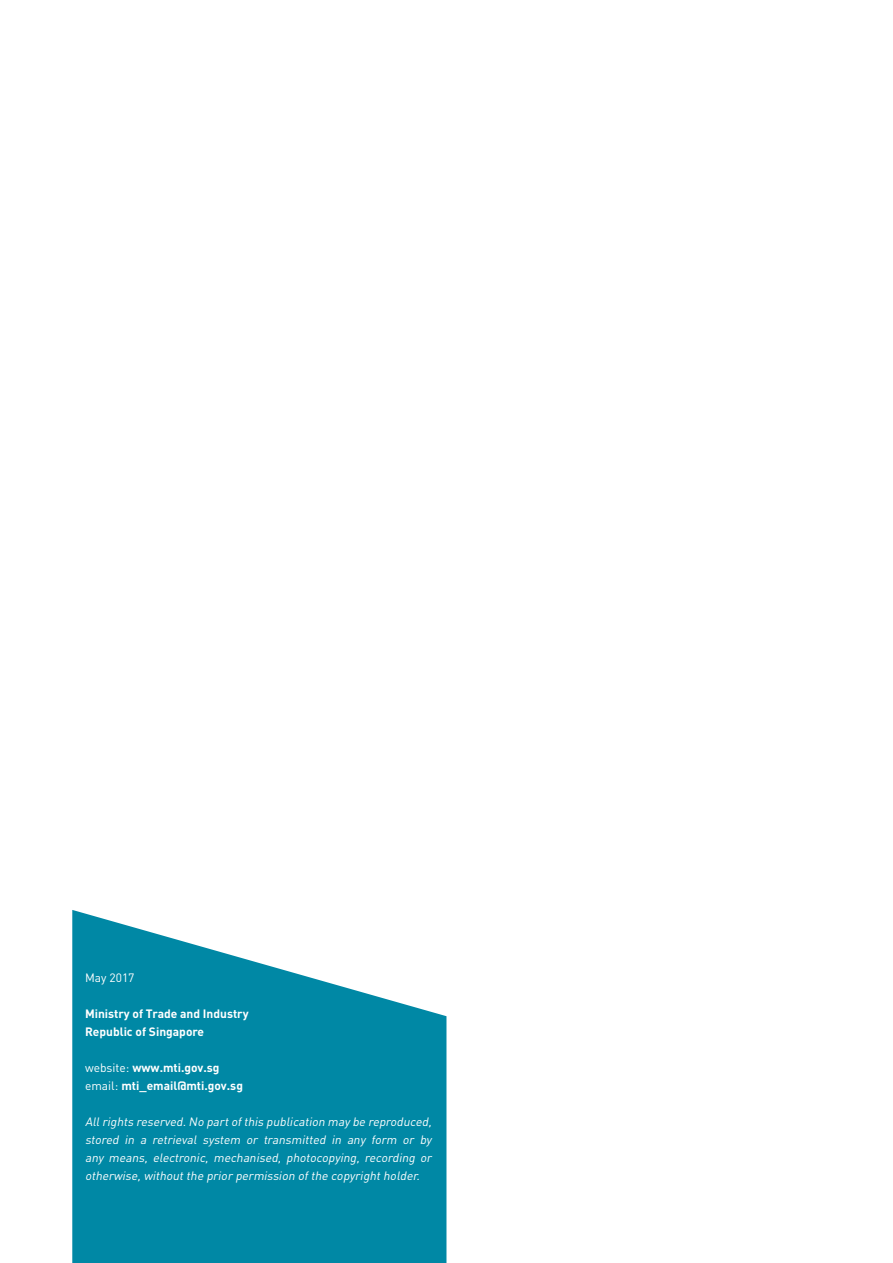
<style>
.page{position:relative;width:893px;height:1263px;background:#fff}
.page>*{position:absolute;margin:0;border:0;box-sizing:border-box;transform-origin:0 0}
.Copyright{font:italic 12px/18px "DIN Pro";color:#fff;text-align:justify}
.Copyright-2{font:700 12px "DIN Pro";color:#fff}
.Copyright-3{font:12px "DIN Pro";color:#fff}
.s1{font-weight:400}
</style>
<div class="page">
<svg style="left:72px;top:910px;width:374px;height:353px;background:#279ab2"></svg>
<p class="Copyright-3" style="left:85px;top:969px;width:51px">May 2017</p>
<p class="Copyright-2" style="left:85px;top:1005px;width:165px">Ministry of Trade and Industry</p>
<p class="Copyright-2" style="left:85px;top:1023px;width:121px">Republic of Singapore</p>
<p class="Copyright-2" style="left:85px;top:1059px;width:136px"><span class="s1">website:</span> www.mti.gov.sg</p>
<p class="Copyright-2" style="left:85px;top:1077px;width:159px"><span class="s1">email:</span> mti_email@mti.gov.sg</p>
<p class="Copyright" style="left:85px;top:1112px;width:351px">Allrights reserved.No partofthis publication may be reproduced, stored in a retrieval system or transmitted in any form or by any means, electronic, mechanised, photocopying, recording or otherwise,withoutthe prior permission ofthe copyrightholder.</p>
</div>
